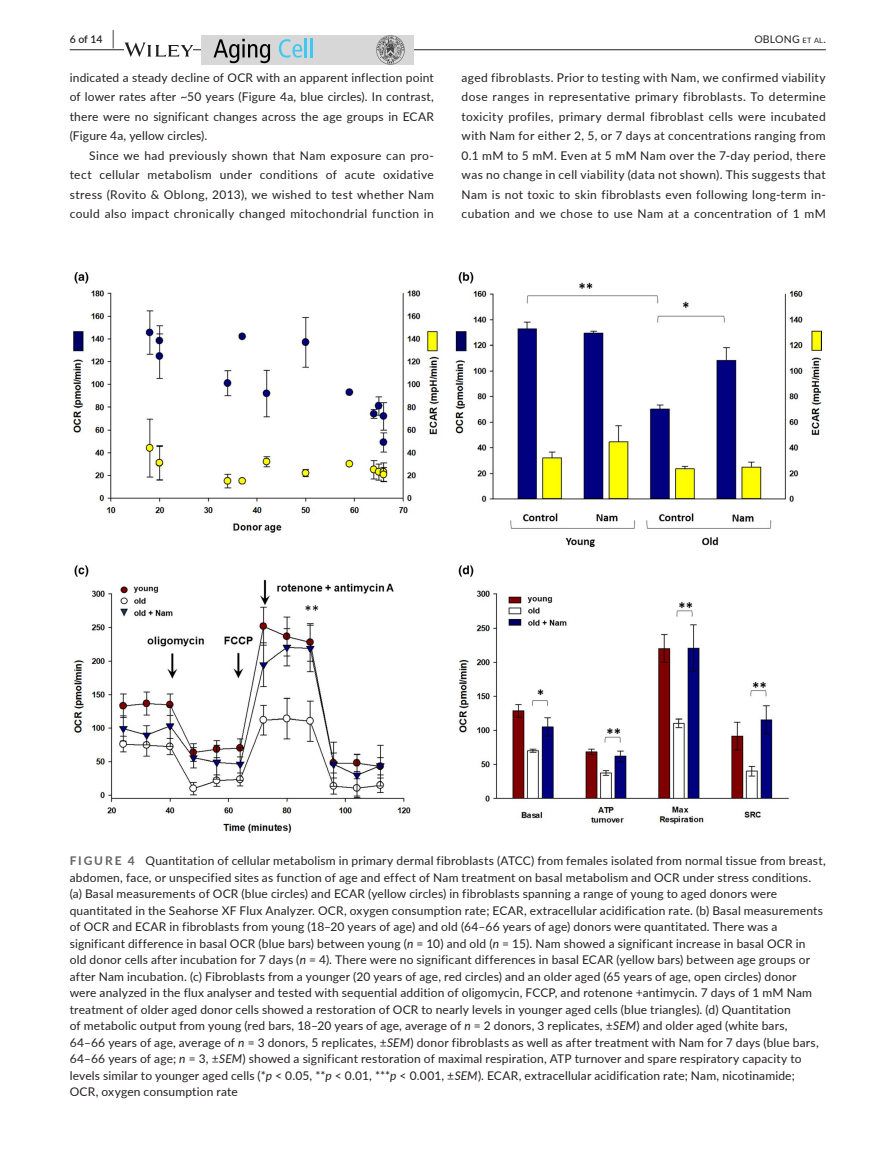
<style>
.page{position:relative;width:893px;height:1174px;background:#fff}
.page>*{position:absolute;margin:0;border:0;box-sizing:border-box;transform-origin:0 0}
.t1{font:12px/16.5px "Lato";letter-spacing:.015em;color:#231f20;text-align:justify}
.t2{font:10.5px "Lato";letter-spacing:.02em;color:#231f20}
.t3{font:600 10.5px "Lato";color:#231f20}
.s1{font-size:19.5px}
.s2{font-size:7.35px}
.s3{font-weight:700;color:#636366}
.s4{font-style:italic}
</style>
<div class="page">
<hr style="left:70px;top:49px;width:756px;height:1px;background:#231f20">
<svg style="left:124px;top:43px;width:69px;height:14px"></svg>
<div style="left:201px;top:35px;width:212px;height:29px;background:#d7d7d7"></div>
<svg style="left:213px;top:39px;width:57px;height:24px"></svg>
<svg style="left:279px;top:38px;width:34px;height:20px"></svg>
<img style="left:376px;top:35px;width:29px;height:29px">
<img style="left:74px;top:272px;width:748px;height:561px">
<p class="t3" style="left:70px;top:31px;width:46px">6 of 14 <span class="s1">|</span></p>
<p class="t2" style="left:754px;top:31px;width:73px">OBLONG <span class="s2">et al</span>.</p>
<p class="t1" style="left:70px;top:67px;width:366px;line-height:19.5px">indicated a steady decline of OCR with an apparent inflection point of lower rates after ~50 years (Figure 4a, blue circles). In contrast, there were no significant changes across the age groups in ECAR (Figure 4a, yellow circles).</p>
<p class="t1" style="left:70px;top:145px;width:366px;line-height:19.5px;text-indent:20px">Since we had previously shown that Nam exposure can pro&shy;tect cellular metabolism under conditions of acute oxidative stress (Rovito &amp; Oblong, 2013), we wished to test whether Nam could also impact chronically changed mitochondrial function in</p>
<p class="t1" style="left:462px;top:67px;width:366px;line-height:19.5px">aged fibroblasts. Prior to testing with Nam, we confirmed viability dose ranges in representative primary fibroblasts. To determine toxicity profiles, primary dermal fibroblast cells were incubated with Nam for either 2, 5, or 7 days at concentrations ranging from 0.1 mM to 5 mM. Even at 5 mM Nam over the 7-day period, there was no change in cell viability (data not shown). This suggests that Nam is not toxic to skin fibroblasts even following long-term in&shy;cubation and we chose to use Nam at a concentration of 1 mM</p>
<p class="t1" style="left:70px;top:852px;width:758px;text-align:left"><span class="s3">FIGURE 4</span> Quantitation of cellular metabolism in primary dermal fibroblasts (ATCC) from females isolated from normal tissue from breast, abdomen, face, or unspecified sites as function of age and effect of Nam treatment on basal metabolism and OCR under stress conditions. (a) Basal measurements of OCR (blue circles) and ECAR (yellow circles) in fibroblasts spanning a range of young to aged donors were quantitated in the Seahorse XF Flux Analyzer. OCR, oxygen consumption rate; ECAR, extracellular acidification rate. (b) Basal measurements of OCR and ECAR in fibroblasts from young (18–20 years of age) and old (64–66 years of age) donors were quantitated. There was a significant difference in basal OCR (blue bars) between young (<span class="s4">n</span> = 10) and old (<span class="s4">n</span> = 15). Nam showed a significant increase in basal OCR in<br>old donor cells after incubation for 7 days (<span class="s4">n</span> = 4). There were no significant differences in basal ECAR (yellow bars) between age groups or after Nam incubation. (c) Fibroblasts from a younger (20 years of age, red circles) and an older aged (65 years of age, open circles) donor were analyzed in the flux analyser and tested with sequential addition of oligomycin, FCCP, and rotenone +antimycin. 7 days of 1 mM Nam treatment of older aged donor cells showed a restoration of OCR to nearly levels in younger aged cells (blue triangles). (d) Quantitation<br>of metabolic output from young (red bars, 18–20 years of age, average of <span class="s4">n</span> = 2 donors, 3 replicates, ±<span class="s4">SEM</span>) and older aged (white bars, 64–66 years of age, average of <span class="s4">n</span> = 3 donors, 5 replicates, ±<span class="s4">SEM</span>) donor fibroblasts as well as after treatment with Nam for 7 days (blue bars, 64–66 years of age; <span class="s4">n</span> = 3, ±<span class="s4">SEM</span>) showed a significant restoration of maximal respiration, ATP turnover and spare respiratory capacity to levels similar to younger aged cells (*<span class="s4">p</span> &lt; 0.05, **<span class="s4">p</span> &lt; 0.01, ***<span class="s4">p</span> &lt; 0.001, ±<span class="s4">SEM</span>). ECAR, extracellular acidification rate; Nam, nicotinamide; OCR, oxygen consumption rate</p>
</div>
